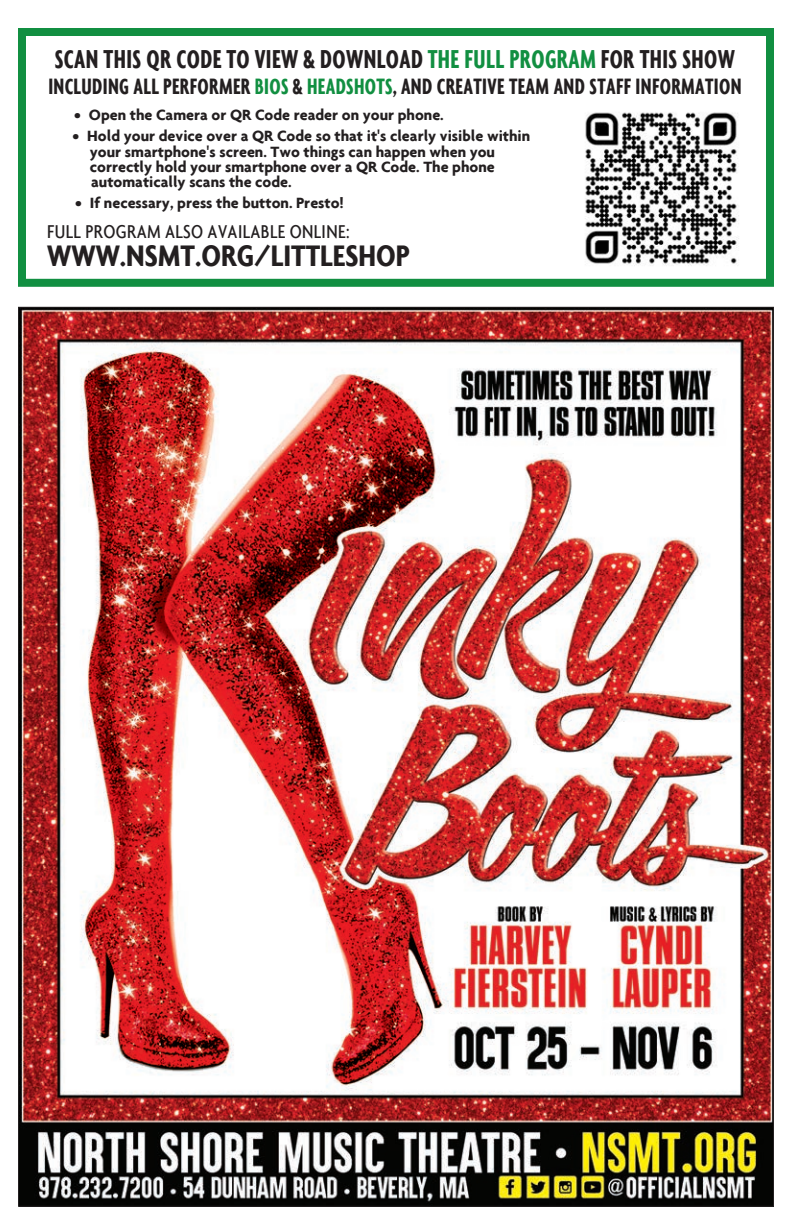
<style>
.page{position:relative;width:792px;height:1224px;background:#fff}
.page>*{position:absolute;margin:0;border:0;box-sizing:border-box;transform-origin:0 0}
.t1{font:700 condensed 32px "Agenda";color:#231f20}
.t2{font:700 extra-condensed 28px "Agenda";letter-spacing:.015em;color:#231f20}
.t3{font:700 extra-condensed 24px "Agenda";letter-spacing:.015em;color:#231f20}
.t4{font:500 condensed 20px "Agenda";letter-spacing:.02em;color:#231f20}
.t5{font:700 16px "Agenda";color:#231f20}
.s1{color:#118f41}
</style>
<div class="page">
<img style="left:585px;top:112px;width:154px;height:154px">
<div style="left:18px;top:28px;width:756px;height:259px;border:8px solid #118f41"></div>
<img style="left:20px;top:309px;width:752px;height:896px">
<p class="t2" style="left:55px;top:47px;width:682px">SCAN THIS QR CODE TO VIEW &amp; DOWNLOAD <span class="s1">THE FULL PROGRAM</span> FOR THIS SHOW</p>
<p class="t3" style="left:48px;top:76px;width:695px">INCLUDING ALL PERFORMER <span class="s1">BIOS</span> &amp; <span class="s1">HEADSHOTS</span>, AND CREATIVE TEAM AND STAFF INFORMATION</p>
<p class="t5" style="left:74px;top:105px;width:371px">• Open the Camera or QR Code reader on your phone.</p>
<p class="t5" style="left:73px;top:126px;width:459px">• Hold your device over a QR Code so that it's clearly visible within</p>
<p class="t5" style="left:90px;top:142px;width:407px">your smartphone's screen. Two things can happen when you</p>
<p class="t5" style="left:90px;top:157px;width:406px">correctly hold your smartphone over a QR Code. The phone</p>
<p class="t5" style="left:91px;top:172px;width:202px">automatically scans the code.</p>
<p class="t5" style="left:75px;top:193px;width:270px">• If necessary, press the button. Presto!</p>
<p class="t4" style="left:47px;top:220px;width:304px">FULL PROGRAM ALSO AVAILABLE ONLINE:</p>
<p class="t1" style="left:47px;top:237px;width:364px">WWW.NSMT.ORG/LITTLESHOP</p>
</div>
